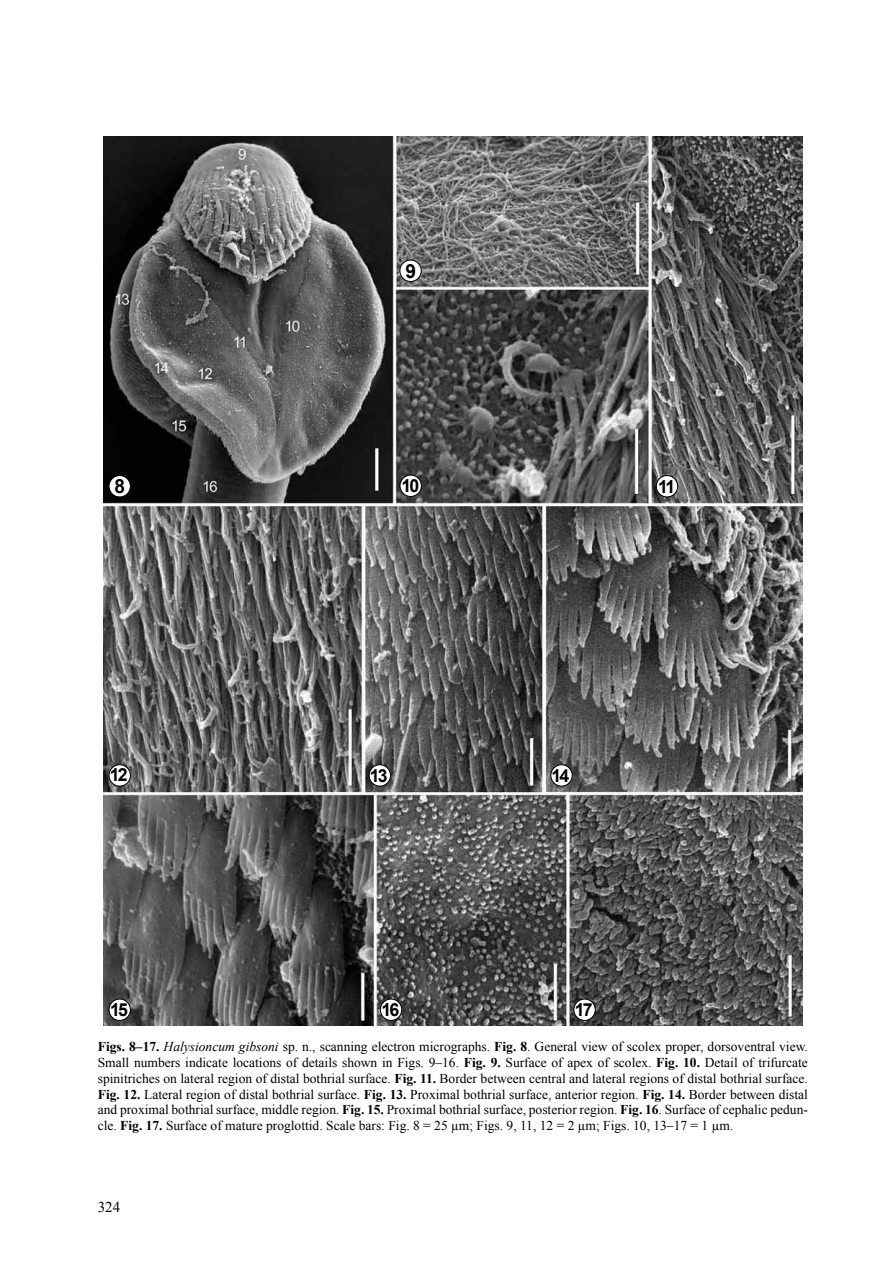
<style>
.page{position:relative;width:893px;height:1263px;background:#fff}
.page>*{position:absolute;margin:0;border:0;box-sizing:border-box;transform-origin:0 0}
.t1{font:700 19.5px "Arial";color:#000}
.t2{font:700 18px "Arial";letter-spacing:-.1em;color:#000}
.t3{font:15px "Times New Roman";color:#000}
.t4{font:13.5px/15.8px "Times New Roman";color:#000;text-align:justify}
.s1{font-weight:700}
.s2{font-style:italic}
</style>
<div class="page">
<img style="left:103px;top:136px;width:699px;height:889px">
<div style="left:551px;top:765px;width:21px;height:21px;background:#fff;border-radius:50%"></div>
<div style="left:551px;top:764px;width:21px;height:22px;border:1px solid #000;border-radius:50%"></div>
<div style="left:574px;top:999px;width:21px;height:21px;background:#fff;border-radius:50%"></div>
<div style="left:574px;top:999px;width:21px;height:21px;border:1px solid #000;border-radius:50%"></div>
<div style="left:369px;top:765px;width:21px;height:21px;background:#fff;border-radius:50%"></div>
<div style="left:369px;top:764px;width:22px;height:22px;border:1px solid #000;border-radius:50%"></div>
<div style="left:109px;top:476px;width:21px;height:21px;background:#fff;border-radius:50%"></div>
<div style="left:109px;top:475px;width:22px;height:22px;border:1px solid #000;border-radius:50%"></div>
<div style="left:400px;top:260px;width:21px;height:21px;background:#fff;border-radius:50%"></div>
<div style="left:400px;top:260px;width:21px;height:22px;border:1px solid #000;border-radius:50%"></div>
<div style="left:400px;top:475px;width:21px;height:21px;background:#fff;border-radius:50%"></div>
<div style="left:400px;top:475px;width:22px;height:22px;border:1px solid #000;border-radius:50%"></div>
<div style="left:656px;top:476px;width:22px;height:21px;background:#fff;border-radius:50%"></div>
<div style="left:656px;top:475px;width:22px;height:22px;border:1px solid #000;border-radius:50%"></div>
<div style="left:109px;top:765px;width:21px;height:21px;background:#fff;border-radius:50%"></div>
<div style="left:109px;top:764px;width:22px;height:22px;border:1px solid #000;border-radius:50%"></div>
<div style="left:109px;top:999px;width:21px;height:21px;background:#fff;border-radius:50%"></div>
<div style="left:109px;top:999px;width:22px;height:21px;border:1px solid #000;border-radius:50%"></div>
<div style="left:380px;top:999px;width:22px;height:21px;background:#fff;border-radius:50%"></div>
<div style="left:380px;top:999px;width:22px;height:21px;border:1px solid #000;border-radius:50%"></div>
<h1 class="t1" style="left:115px;top:474px;width:12px">8</h1>
<h2 class="t2" style="left:110px;top:763px;width:19px">12</h2>
<h1 class="t1" style="left:406px;top:258px;width:12px">9</h1>
<h2 class="t2" style="left:401px;top:474px;width:19px">10</h2>
<h2 class="t2" style="left:658px;top:474px;width:18px">11</h2>
<h2 class="t2" style="left:370px;top:764px;width:19px">13</h2>
<h2 class="t2" style="left:551px;top:764px;width:19px">14</h2>
<h2 class="t2" style="left:110px;top:998px;width:19px">15</h2>
<h2 class="t2" style="left:382px;top:997px;width:19px">16</h2>
<h2 class="t2" style="left:575px;top:998px;width:19px">17</h2>
<p class="t4" style="left:98px;top:1039px;width:712px"><span class="s1">Figs. 8–17.</span> <span class="s2">Halysioncum gibsoni</span> sp. n., scanning electron micrographs. <span class="s1">Fig. 8</span>. General view of scolex proper, dorsoventral view.<br>Small numbers indicate locations of details shown in Figs. 9–16. <span class="s1">Fig. 9.</span> Surface of apex of scolex. <span class="s1">Fig. 10.</span> Detail of trifurcate spinitriches on lateral region of distal bothrial surface. <span class="s1">Fig. 11.</span> Border between central and lateral regions of distal bothrial surface.<br><span class="s1">Fig. 12.</span> Lateral region of distal bothrial surface. <span class="s1">Fig. 13.</span> Proximal bothrial surface, anterior region. <span class="s1">Fig. 14.</span> Border between distal and proximal bothrial surface, middle region. <span class="s1">Fig. 15.</span> Proximal bothrial surface, posterior region. <span class="s1">Fig. 16</span>. Surface of cephalic pedun&shy;cle. <span class="s1">Fig. 17.</span> Surface of mature proglottid. Scale bars: Fig. 8 = 25 µm; Figs. 9, 11, 12 = 2 µm; Figs. 10, 13–17 = 1 µm.</p>
<p class="t3" style="left:98px;top:1196px;width:24px">324</p>
</div>
